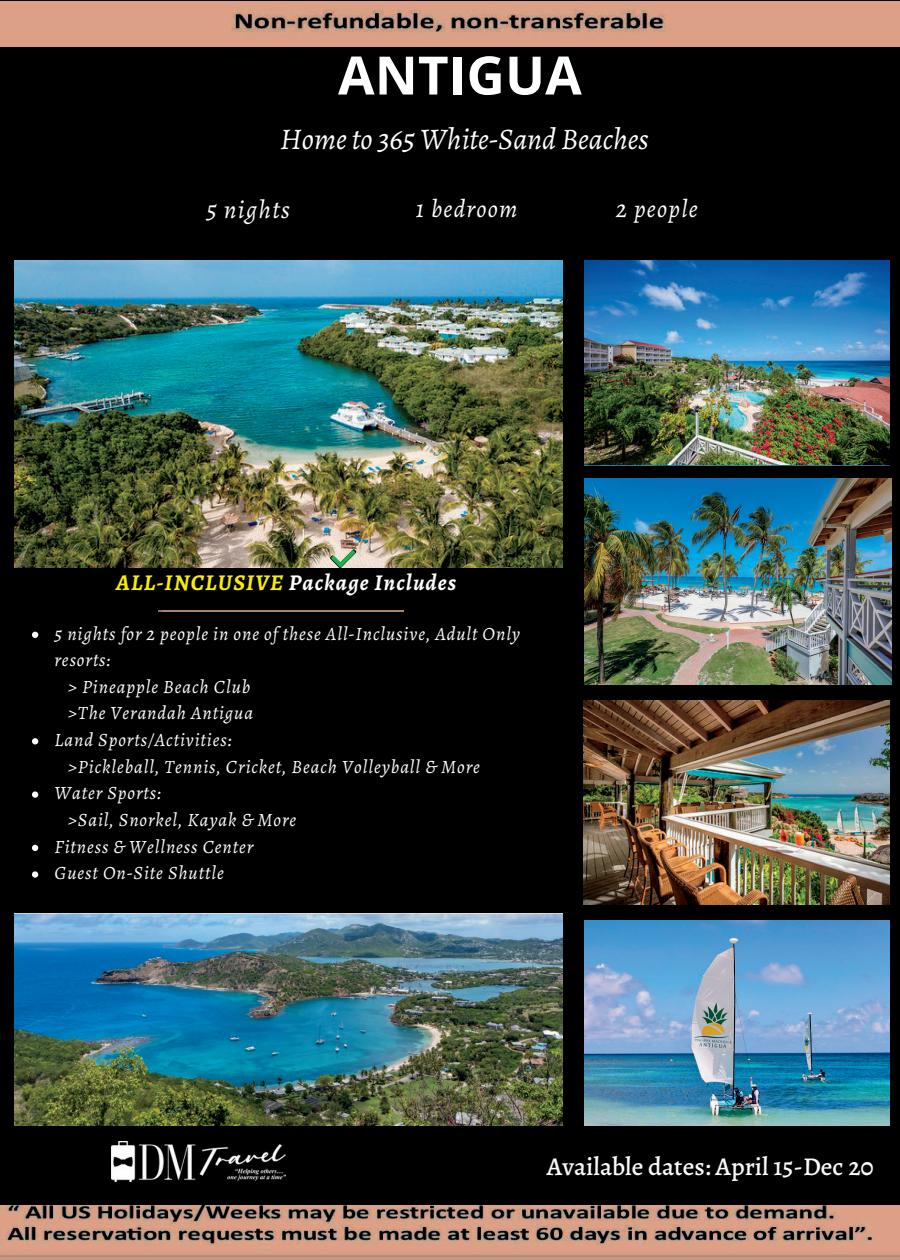
<style>
.page{position:relative;width:900px;height:1260px;background:#fff}
.page>*{position:absolute;margin:0;border:0;box-sizing:border-box;transform-origin:0 0}
.t1{font:700 53px "Open Sans";letter-spacing:.005em;color:#fff}
.t2{font:italic 30px "Alegreya";color:#fff}
.t3{font:500 25.75px "Alegreya";color:#f9f9f9}
.t4{font:italic 25.75px "Alegreya";letter-spacing:.05em;color:#fff}
.t5{font:italic 25px "Alegreya";letter-spacing:.05em;color:#fff}
.t6{font:italic 700 22.75px "Alegreya";letter-spacing:.05em;color:#fff}
.t7{font:italic 18.75px/26.8px "Alegreya";letter-spacing:.05em;color:#fff}
.s1{color:#f9ec06}
</style>
<div class="page">
<div style="left:0;top:0;width:900px;height:1256px;background:#000"></div>
<img style="left:111px;top:1142px;width:175px;height:39px">
<img style="left:0;top:1px;width:900px;height:45px">
<img style="left:0;top:1206px;width:900px;height:43px">
<img style="left:158px;top:610px;width:246px;height:2px">
<svg style="left:32px;top:632px;width:6px;height:6px"></svg>
<svg style="left:32px;top:738px;width:6px;height:6px"></svg>
<svg style="left:32px;top:791px;width:6px;height:7px"></svg>
<svg style="left:32px;top:845px;width:6px;height:6px"></svg>
<svg style="left:32px;top:871px;width:6px;height:7px"></svg>
<img style="left:15px;top:913px;width:547px;height:212px">
<img style="left:584px;top:260px;width:306px;height:205px">
<img style="left:584px;top:700px;width:305px;height:205px">
<img style="left:584px;top:921px;width:306px;height:204px">
<img style="left:15px;top:260px;width:547px;height:308px">
<img style="left:584px;top:478px;width:308px;height:206px">
<svg style="left:330px;top:549px;width:26px;height:19px"></svg>
<p class="t1" style="left:338px;top:38px;width:245px">ANTIGUA</p>
<p class="t2" style="left:280px;top:119px;width:370px">Home to 365 White-Sand Beaches</p>
<p class="t4" style="left:207px;top:192px;width:85px">5 nights</p>
<p class="t5" style="left:416px;top:191px;width:103px">1 bedroom</p>
<p class="t5" style="left:616px;top:191px;width:83px">2 people</p>
<p class="t6" style="left:116px;top:567px;width:341px"><span class="s1">ALL-INCLUSIVE</span> Package Includes</p>
<p class="t7" style="left:55px;top:620px;width:467px">5 nights for 2 people in one of these All-Inclusive, Adult Only resorts:</p>
<p class="t7" style="left:68px;top:673px;width:184px">&gt; Pineapple Beach Club</p>
<p class="t7" style="left:68px;top:700px;width:187px">&gt;The Verandah Antigua</p>
<p class="t7" style="left:68px;top:753px;width:414px">&gt;Pickleball, Tennis, Cricket, Beach Volleyball &amp; More</p>
<p class="t7" style="left:68px;top:806px;width:230px">&gt;Sail, Snorkel, Kayak &amp; More</p>
<p class="t7" style="left:55px;top:726px;width:179px">Land Sports/Activities:</p>
<p class="t7" style="left:55px;top:780px;width:108px">Water Sports:</p>
<p class="t7" style="left:55px;top:833px;width:200px">Fitness &amp; Wellness Center</p>
<p class="t7" style="left:55px;top:860px;width:171px">Guest On-Site Shuttle</p>
<p class="t3" style="left:547px;top:1149px;width:329px">Available dates: April 15-Dec 20</p>
</div>
